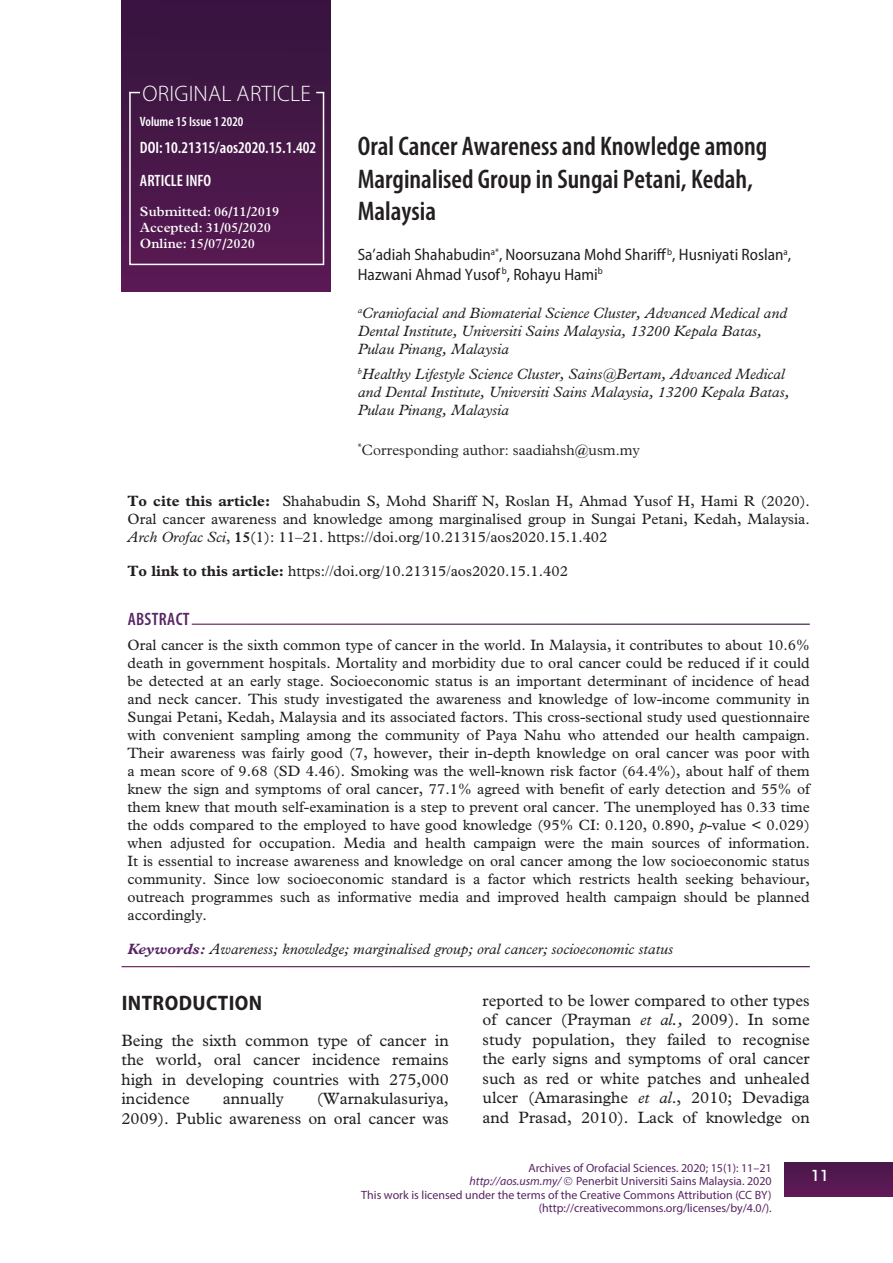
<style>
.page{position:relative;width:893px;height:1263px;background:#fff}
.page>*{position:absolute;margin:0;border:0;box-sizing:border-box;transform-origin:0 0}
.t1{font:600 condensed 27px/32.4px "Myriad Pro";color:#231f20}
.t2{font:300 22.5px "Myriad Pro";letter-spacing:.01em;color:#fff}
.t3{font:700 semi-condensed 21px "Myriad Pro";letter-spacing:.02em;color:#231f20}
.t4{font:600 condensed 18px "Myriad Pro";color:#572563}
.t5{font:16.5px/19.5px "Plantin Std";color:#231f20;text-align:justify}
.t6{font:semi-condensed 16.5px/19.8px "Myriad Pro";color:#231f20}
.t7{font:600 condensed 16.5px/33.3px "Myriad Pro";color:#fff}
.t8{font:15px/18px "Plantin Std";color:#231f20;text-align:justify}
.t9{font:italic 15px/18px "Plantin Std";color:#231f20}
.t10{font:300 15px "Plantin Std";color:#231f20}
.t11{font:500 15px "ITC Avant Garde Std";color:#fff}
.t12{font:600 13.5px/16.2px "Plantin Std";color:#fff}
.t13{font:600 condensed 13.5px "Myriad Pro";color:#fff}
.t14{font:12px/13.5px "Myriad Pro";color:#572563;text-align:right}
.s1{font-weight:700}
.s2{font-style:italic}
.s3{font-weight:700;color:#572563}
</style>
<div class="page">
<div style="left:122px;top:0;width:209px;height:292px;background:linear-gradient(to bottom,#35153d,#5a1b54)"></div>
<div style="left:784px;top:1163px;width:109px;height:33px;background:#561950"></div>
<div style="left:129px;top:91px;width:195px;height:174px;border:2px solid #fff"></div>
<h2 class="t2" style="left:143px;top:80px;width:170px">ORIGINAL ARTICLE</h2>
<p class="t13" style="left:140px;top:113px;width:105px">Volume 15 Issue 1 2020</p>
<p class="t7" style="left:140px;top:130px;width:178px">DOI: 10.21315/aos2020.15.1.402<br>ARTICLE INFO</p>
<p class="t12" style="left:140px;top:203px;width:141px">Submitted: 06/11/2019<br>Accepted: 31/05/2020<br>Online: 15/07/2020</p>
<h1 class="t1" style="left:358px;top:130px;width:411px">Oral Cancer Awareness and Knowledge among<br>Marginalised Group in Sungai Petani, Kedah,<br>Malaysia</h1>
<p class="t6" style="left:358px;top:244px;width:435px">Sa’adiah Shahabudin<sup>a*</sup>, Noorsuzana Mohd Shariff<sup>b</sup>, Husniyati Roslan<sup>a</sup>,<br>Hazwani Ahmad Yusof <sup>b</sup>, Rohayu Hami<sup>b</sup></p>
<p class="t9" style="left:358px;top:304px;width:431px"><sup>a</sup>Craniofacial and Biomaterial Science Cluster, Advanced Medical and<br>Dental Institute, Universiti Sains Malaysia, 13200 Kepala Batas,<br>Pulau Pinang, Malaysia</p>
<p class="t9" style="left:358px;top:365px;width:433px"><sup>b</sup>Healthy Lifestyle Science Cluster, Sains@Bertam, Advanced Medical and Dental Institute, Universiti Sains Malaysia, 13200 Kepala Batas,<br>Pulau Pinang, Malaysia</p>
<p class="t10" style="left:358px;top:441px;width:284px"><sup>*</sup>Corresponding author: saadiahsh@usm.my</p>
<p class="t8" style="left:128px;top:492px;width:684px"><span class="s1">To cite this article:</span> Shahabudin S, Mohd Shariff N, Roslan H, Ahmad Yusof H, Hami R (2020).<br>Oral cancer awareness and knowledge among marginalised group in Sungai Petani, Kedah, Malaysia.<br><span class="s2">Arch Orofac Sci</span>, <span class="s1">15</span>(1): 11–21. https://doi.org/10.21315/aos2020.15.1.402</p>
<p class="t8" style="left:128px;top:562px;width:442px"><span class="s1">To link to this article:</span> https://doi.org/10.21315/aos2020.15.1.402</p>
<p class="t4" style="left:128px;top:608px;width:33px">Abstract</p>
<p class="t8" style="left:128px;top:635px;width:684px">Oral cancer is the sixth common type of cancer in the world. In Malaysia, it contributes to about 10.6% death in government hospitals. Mortality and morbidity due to oral cancer could be reduced if it could be detected at an early stage. Socioeconomic status is an important determinant of incidence of head and neck cancer. This study investigated the awareness and knowledge of low-income community in Sungai Petani, Kedah, Malaysia and its associated factors. This cross-sectional study used questionnaire with convenient sampling among the community of Paya Nahu who attended our health campaign.<br>Their awareness was fairly good (7, however, their in-depth knowledge on oral cancer was poor with a mean score of 9.68 (SD 4.46). Smoking was the well-known risk factor (64.4%), about half of them knew the sign and symptoms of oral cancer, 77.1% agreed with benefit of early detection and 55% of them knew that mouth self-examination is a step to prevent oral cancer. The unemployed has 0.33 time the odds compared to the employed to have good knowledge (95% CI: 0.120, 0.890, <span class="s2">p</span>-value &lt; 0.029) when adjusted for occupation. Media and health campaign were the main sources of information.<br>It is essential to increase awareness and knowledge on oral cancer among the low socioeconomic status community. Since low socioeconomic standard is a factor which restricts health seeking behaviour, outreach programmes such as informative media and improved health campaign should be planned accordingly.</p>
<p class="t9" style="left:128px;top:940px;width:547px"><span class="s3">Keywords:</span> Awareness; knowledge; marginalised group; oral cancer; socioeconomic status</p>
<h3 class="t3" style="left:122px;top:989px;width:142px">INTRODUCTION</h3>
<p class="t5" style="left:122px;top:1030px;width:329px">Being the sixth common type of cancer in the world, oral cancer incidence remains high in developing countries with 275,000 incidence</p>
<p class="t5" style="left:122px;top:1089px;width:329px;text-align:right">(Warnakulasuriya,<br>2009). Public awareness on oral cancer was</p>
<p class="t5" style="left:223px;top:1089px;width:63px">annually</p>
<p class="t5" style="left:483px;top:990px;width:329px">reported to be lower compared to other types of cancer (Prayman <span class="s2">et al.,</span> 2009). In some study population, they failed to recognise the early signs and symptoms of oral cancer such as red or white patches and unhealed ulcer (Amarasinghe <span class="s2">et al</span>., 2010; Devadiga and Prasad, 2010). Lack of knowledge on</p>
<p class="t14" style="left:361px;top:1161px;width:412px">Archives of Orofacial Sciences. 2020; 15(1): 11–21<br><span class="s2">http://aos.usm.my/</span> Penerbit Universiti Sains Malaysia. 2020<br>This work is licensed under the terms of the Creative Commons Attribution (CC BY) (http://creativecommons.org/licenses/by/4.0/).</p>
<p class="t11" style="left:811px;top:1166px;width:19px">11</p>
</div>
